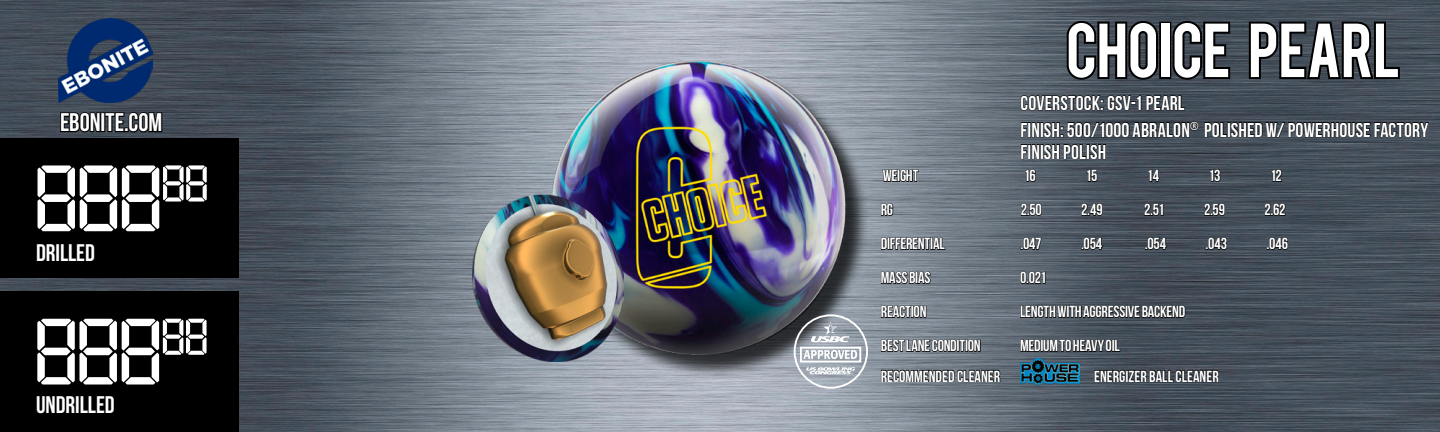
<style>
.page{position:relative;width:1440px;height:432px;background:#fff}
.page>*{position:absolute;margin:0;border:0;box-sizing:border-box;transform-origin:0 0}
.t1{font:94.4px "Open 24 Display St";color:#fff}
.t2{font:60px "Bebas";letter-spacing:-.005em;color:#fff}
.t3{font:25.6px "Bebas Neue";color:#fff}
.t4{font:24px "Bebas Neue";color:#fff}
.t5{font:20px/22px "Bebas Neue";letter-spacing:.01em;color:#fff}
.t6{font:16px "Bebas Neue";letter-spacing:-.01em;color:#fff}
</style>
<div class="page">
<img style="left:0;top:0;width:1440px;height:432px">
<img style="left:517px;top:26px;width:364px;height:363px">
<div style="left:794px;top:314px;width:74px;height:75px;border:2px solid #fff;border-radius:50%"></div>
<svg style="left:803px;top:350px;width:54px;height:9px"></svg>
<div style="left:800px;top:347px;width:61px;height:15px;border:2px solid #fff"></div>
<svg style="left:811px;top:321px;width:38px;height:21px"></svg>
<svg style="left:806px;top:367px;width:49px;height:7px"></svg>
<img style="left:472px;top:195px;width:152px;height:167px">
<svg style="left:59px;top:91px;width:104px;height:47px;background:#292f36"></svg>
<img style="left:59px;top:18px;width:93px;height:84px">
<svg style="left:1020px;top:7px;width:410px;height:154px;background:#384048"></svg>
<svg style="left:1025px;top:169px;width:11px;height:13px"></svg>
<svg style="left:1086px;top:169px;width:12px;height:13px"></svg>
<svg style="left:1148px;top:168px;width:12px;height:14px"></svg>
<svg style="left:1209px;top:169px;width:12px;height:13px"></svg>
<svg style="left:1271px;top:169px;width:11px;height:13px"></svg>
<svg style="left:880px;top:156px;width:39px;height:61px;background:#6f7881"></svg>
<svg style="left:1020px;top:203px;width:20px;height:13px"></svg>
<div style="left:1035px;top:203px;width:7px;height:13px;border:1px solid #000;border-radius:3px"></div>
<svg style="left:1081px;top:202px;width:22px;height:14px"></svg>
<svg style="left:1144px;top:203px;width:20px;height:13px"></svg>
<svg style="left:1204px;top:203px;width:22px;height:13px"></svg>
<svg style="left:1264px;top:203px;width:22px;height:13px"></svg>
<svg style="left:880px;top:226px;width:66px;height:27px;background:#5e666e"></svg>
<svg style="left:1021px;top:236px;width:21px;height:14px"></svg>
<svg style="left:1081px;top:236px;width:22px;height:14px"></svg>
<svg style="left:1145px;top:236px;width:22px;height:14px"></svg>
<svg style="left:1206px;top:236px;width:22px;height:14px"></svg>
<svg style="left:1267px;top:236px;width:22px;height:14px"></svg>
<div style="left:1020px;top:271px;width:6px;height:13px;border:1px solid #000;border-radius:3px"></div>
<svg style="left:1022px;top:271px;width:24px;height:13px"></svg>
<svg style="left:880px;top:260px;width:51px;height:61px;background:#656c75"></svg>
<svg style="left:880px;top:328px;width:121px;height:64px;background:#5d656e"></svg>
<svg style="left:1020px;top:292px;width:200px;height:93px;background:#3b4752"></svg>
<div style="left:0;top:291px;width:238px;height:141px;background:#000"></div>
<div style="left:0;top:138px;width:238px;height:140px;background:#000"></div>
<p class="t2" style="left:1066px;top:7px;width:336px">CHOICE PEARL</p>
<p class="t5" style="left:1020px;top:92px;width:166px">COVERSTOCK: GSV-1 PEARL</p>
<p class="t3" style="left:60px;top:108px;width:104px">EBONITE.COM</p>
<p class="t5" style="left:1020px;top:119px;width:409px">FINISH: 500/1000 ABRALON<sup>®</sup> POLISHED W/ POWERHOUSE FACTORY<br>FINISH POLISH</p>
<p class="t6" style="left:883px;top:167px;width:37px">WEIGHT</p>
<p class="t6" style="left:1024px;top:167px;width:13px">16</p>
<p class="t6" style="left:1085px;top:167px;width:13px">15</p>
<p class="t6" style="left:1147px;top:167px;width:14px">14</p>
<p class="t6" style="left:1209px;top:167px;width:13px">13</p>
<p class="t6" style="left:1270px;top:167px;width:13px">12</p>
<p class="t6" style="left:881px;top:201px;width:14px">RG</p>
<p class="t6" style="left:1021px;top:201px;width:23px">2.50</p>
<p class="t6" style="left:1081px;top:201px;width:23px">2.49</p>
<p class="t6" style="left:1144px;top:201px;width:22px">2.51</p>
<p class="t6" style="left:1204px;top:201px;width:23px">2.59</p>
<p class="t6" style="left:1265px;top:201px;width:22px">2.62</p>
<p class="t6" style="left:881px;top:235px;width:66px">DIFFERENTIAL</p>
<p class="t6" style="left:1020px;top:235px;width:23px">.047</p>
<p class="t6" style="left:1081px;top:235px;width:23px">.054</p>
<p class="t6" style="left:1145px;top:235px;width:23px">.054</p>
<p class="t6" style="left:1206px;top:235px;width:23px">.043</p>
<p class="t6" style="left:1267px;top:235px;width:23px">.046</p>
<p class="t6" style="left:881px;top:269px;width:51px">MASS BIAS</p>
<p class="t6" style="left:1020px;top:269px;width:28px">0.021</p>
<p class="t6" style="left:881px;top:303px;width:47px">REACTION</p>
<p class="t6" style="left:1020px;top:303px;width:167px">LENGTH WITH AGGRESSIVE BACKEND</p>
<p class="t6" style="left:881px;top:337px;width:101px">BEST LANE CONDITION</p>
<p class="t6" style="left:1020px;top:337px;width:101px">MEDIUM TO HEAVY OIL</p>
<p class="t1" style="left:38px;top:134px;width:173px">888<sup>88</sup></p>
<p class="t4" style="left:36px;top:239px;width:60px">DRILLED</p>
<p class="t1" style="left:37px;top:287px;width:173px">888<sup>88</sup></p>
<p class="t6" style="left:881px;top:367px;width:121px">RECOMMENDED CLEANER</p>
<p class="t6" style="left:1094px;top:367px;width:126px">ENERGIZER BALL CLEANER</p>
<p class="t4" style="left:36px;top:392px;width:80px">UNDRILLED</p>
</div>
